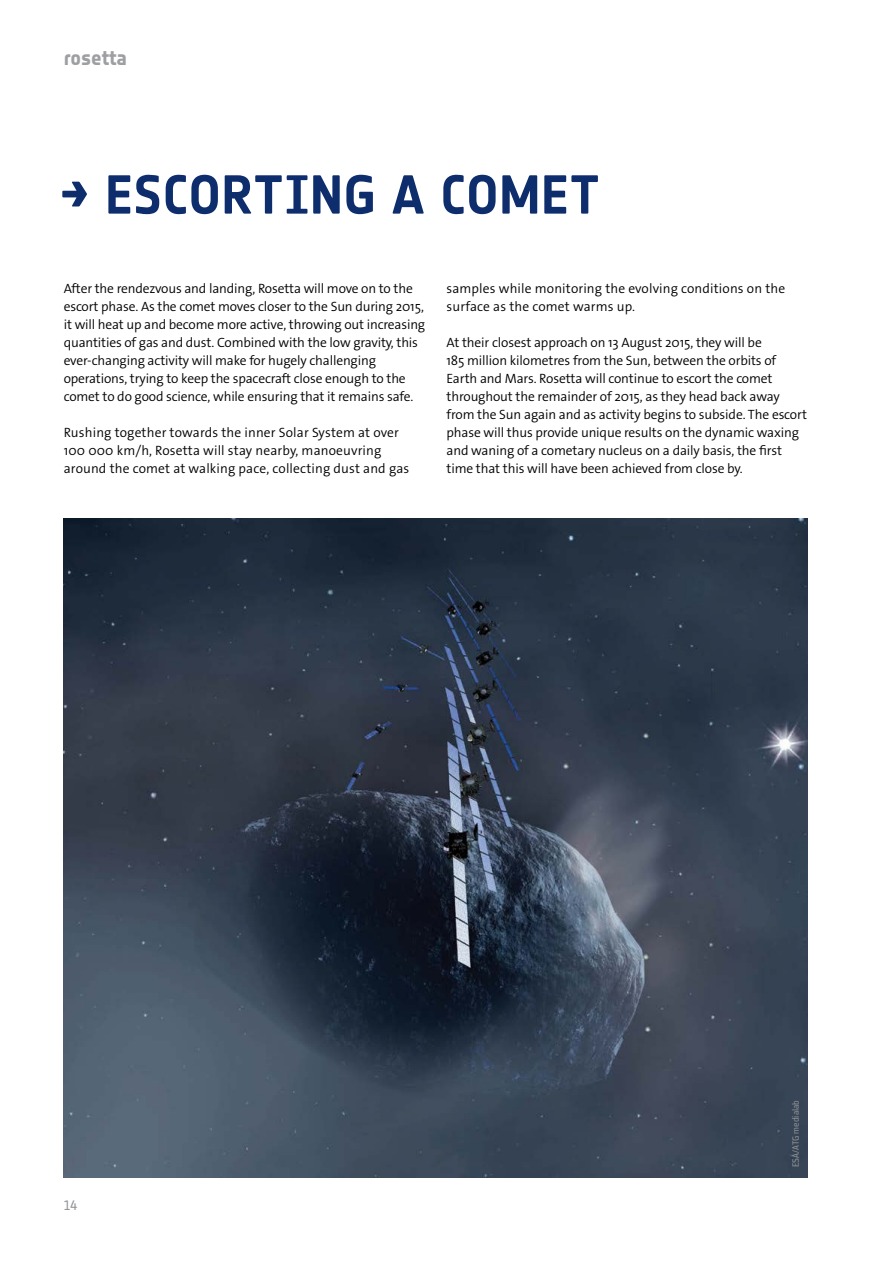
<style>
.page{position:relative;width:893px;height:1263px;background:#fff}
.page>*{position:absolute;margin:0;border:0;box-sizing:border-box;transform-origin:0 0}
.t1{font:700 54px "Notes Esa";letter-spacing:.01em;color:#0e2d6d}
.t2{font:21px "Notes Style Bold Updated Tf";letter-spacing:-.005em;color:#9d9fa2}
.t3{font:300 13.5px/18px "The Sans Os F";letter-spacing:-.01em;color:#000}
.t4{font:300 13.5px/18px "The Sans Os F";letter-spacing:.01em;color:#000}
.t5{font:13.5px "Notes Esa";color:#939598}
.t6{font:10.5px "Reykjavik One OT A Gauge";color:#939598}
</style>
<div class="page">
<img style="left:64px;top:519px;width:744px;height:659px">
<h2 class="t2" style="left:64px;top:46px;width:65px">rosetta</h2>
<h1 class="t1" style="left:60px;top:163px;width:541px">→ ESCORTING A COMET</h1>
<p class="t3" style="left:64px;top:279px;width:363px">After the rendezvous and landing, Rosetta will move on to the escort phase. As the comet moves closer to the Sun during 2015, it will heat up and become more active, throwing out increasing quantities of gas and dust. Combined with the low gravity, this ever-changing activity will make for hugely challenging operations, trying to keep the spacecraft close enough to the comet to do good science, while ensuring that it remains safe.</p>
<p class="t4" style="left:64px;top:423px;width:347px">Rushing together towards the inner Solar System at over<br>100 000 km/h, Rosetta will stay nearby, manoeuvring around the comet at walking pace, collecting dust and gas</p>
<p class="t4" style="left:446px;top:279px;width:340px">samples while monitoring the evolving conditions on the surface as the comet warms up.</p>
<p class="t3" style="left:446px;top:333px;width:362px">At their closest approach on 13 August 2015, they will be<br>185 million kilometres from the Sun, between the orbits of Earth and Mars. Rosetta will continue to escort the comet throughout the remainder of 2015, as they head back away from the Sun again and as activity begins to subside. The escort phase will thus provide unique results on the dynamic waxing and waning of a cometary nucleus on a daily basis, the first time that this will have been achieved from close by.</p>
<p class="t5" style="left:64px;top:1197px;width:15px">14</p>
<p class="t6" style="left:790px;top:1167px;width:69px;rotate:-90deg">ESA/ATG medialab</p>
</div>
